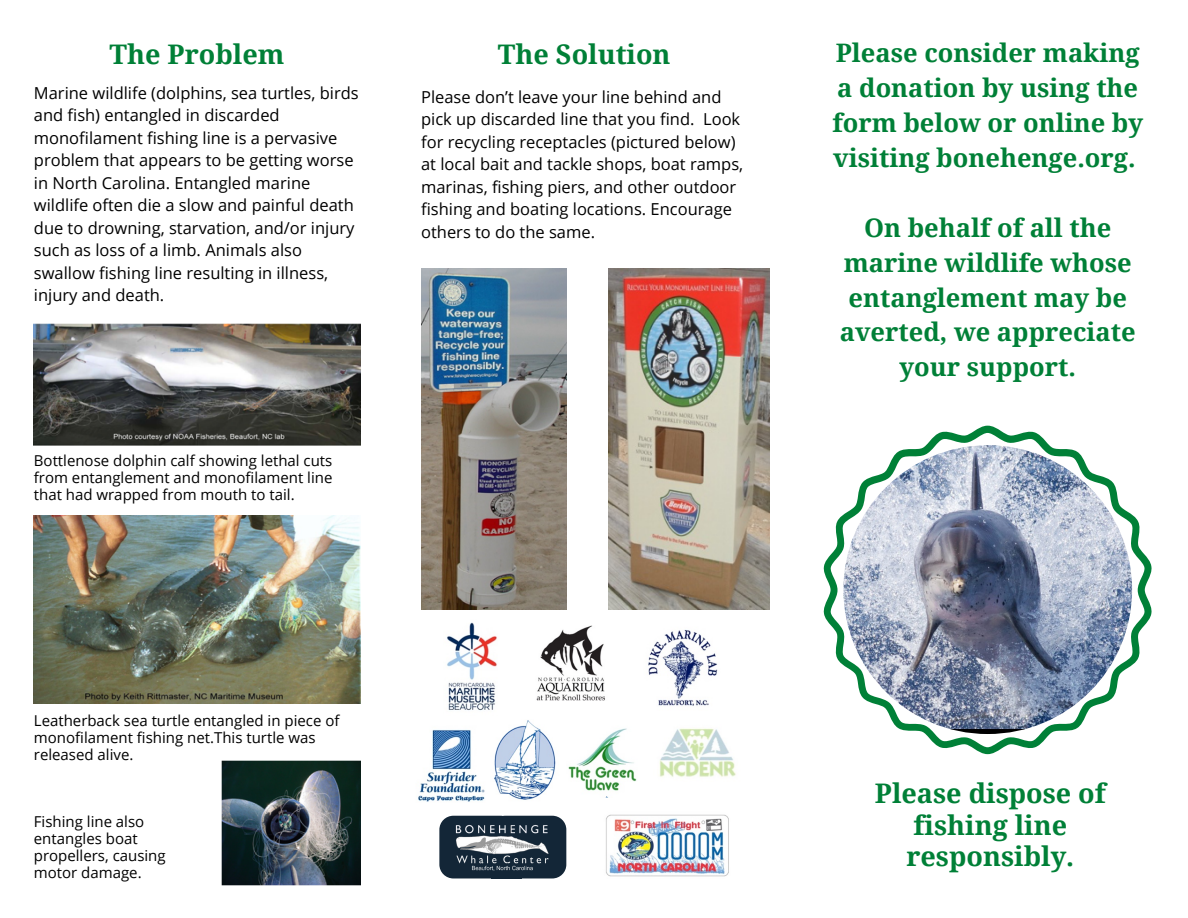
<style>
.page{position:relative;width:1188px;height:918px;background:#fff}
.page>*{position:absolute;margin:0;border:0;box-sizing:border-box;transform-origin:0 0}
.t1{font:700 27px/31.5px "Noto Serif";color:#008037;text-align:center}
.t2{font:700 25.5px/34.8px "Noto Serif";color:#008037}
.t3{font:16.5px/22.5px "Open Sans";color:#000}
.t4{font:15px/16.8px "Open Sans";color:#000}
</style>
<div class="page">
<img style="left:34px;top:324px;width:326px;height:121px">
<img style="left:34px;top:515px;width:326px;height:188px">
<img style="left:222px;top:761px;width:138px;height:124px">
<img style="left:421px;top:268px;width:145px;height:341px">
<img style="left:609px;top:268px;width:161px;height:341px">
<img style="left:446px;top:622px;width:51px;height:89px">
<svg style="left:823px;top:426px;width:329px;height:328px"></svg>
<img style="left:536px;top:625px;width:69px;height:76px">
<img style="left:568px;top:728px;width:69px;height:70px">
<img style="left:659px;top:728px;width:77px;height:49px">
<img style="left:494px;top:720px;width:62px;height:80px">
<img style="left:418px;top:729px;width:67px;height:73px">
<img style="left:648px;top:629px;width:70px;height:77px">
<img style="left:606px;top:814px;width:123px;height:63px">
<div style="left:439px;top:816px;width:75px;height:62px;background:#132637;border-radius:14px"></div>
<div style="left:491px;top:816px;width:75px;height:62px;background:#132637;border-radius:14px"></div>
<img style="left:455px;top:824px;width:94px;height:46px">
<p class="t1" style="left:110px;top:38px;width:176px">The Problem</p>
<p class="t3" style="left:34px;top:81px;width:326px">Marine wildlife (dolphins, sea turtles, birds and fish) entangled in discarded monofilament fishing line is a pervasive problem that appears to be getting worse in North Carolina. Entangled marine wildlife often die a slow and painful death due to drowning, starvation, and/or injury such as loss of a limb. Animals also swallow fishing line resulting in illness, injury and death.</p>
<p class="t4" style="left:34px;top:452px;width:300px;text-align:justify">Bottlenose dolphin calf showing lethal cuts from entanglement and monofilament line that had wrapped from mouth to tail.</p>
<p class="t1" style="left:498px;top:38px;width:174px">The Solution</p>
<p class="t3" style="left:421px;top:85px;width:324px">Please don’t leave your line behind and pick up discarded line that you find. Look for recycling receptacles (pictured below) at local bait and tackle shops, boat ramps, marinas, fishing piers, and other outdoor fishing and boating locations. Encourage others to do the same.</p>
<p class="t4" style="left:34px;top:712px;width:307px">Leatherback sea turtle entangled in piece of monofilament fishing net.This turtle was released alive.</p>
<p class="t4" style="left:34px;top:813px;width:133px">Fishing line also entangles boat propellers, causing motor damage.</p>
<p class="t2" style="left:832px;top:35px;width:312px">Please consider making a donation by using the form below or online by visiting bonehenge.org.</p>
<p class="t2" style="left:840px;top:209px;width:297px;text-align:center">On behalf of all the marine wildlife whose entanglement may be averted, we appreciate your support.</p>
<p class="t1" style="left:875px;top:777px;width:232px">Please dispose of fishing line responsibly.</p>
</div>
